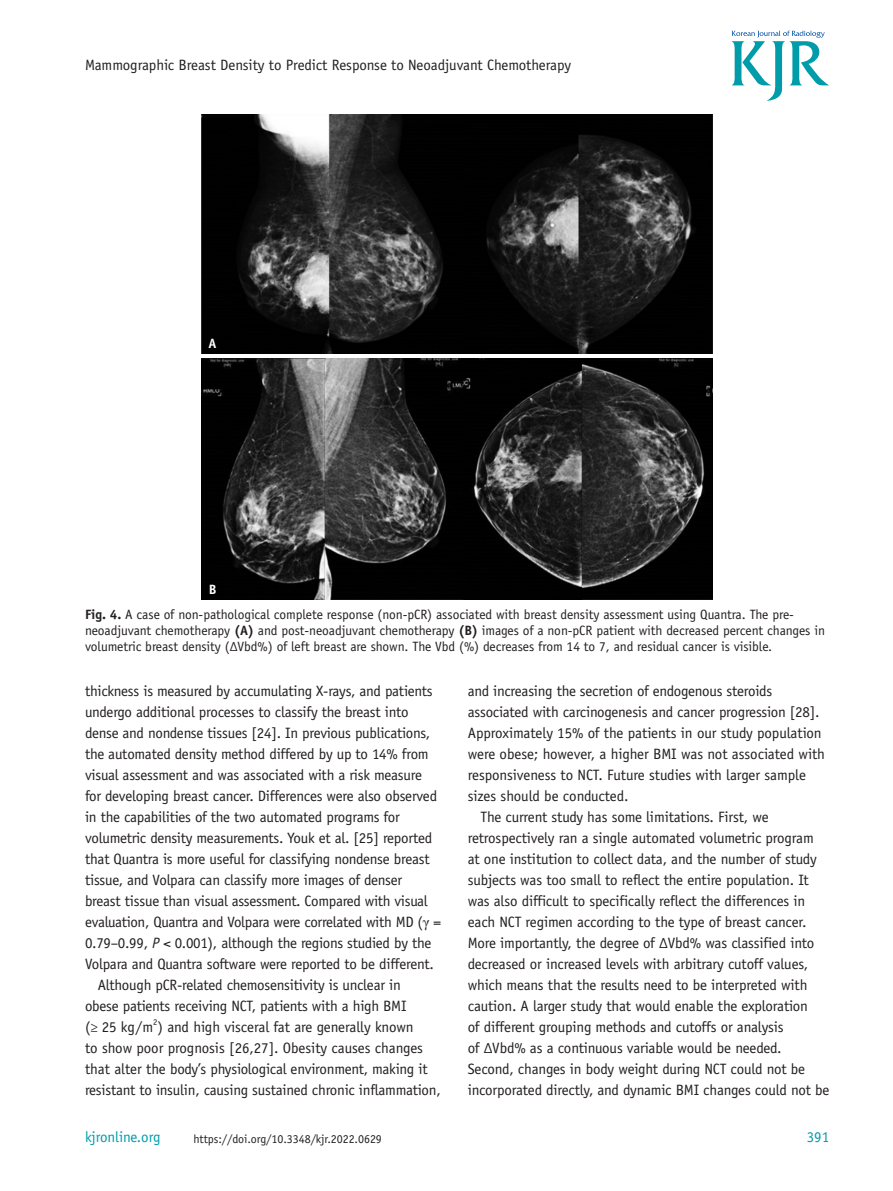
<style>
.page{position:relative;width:893px;height:1191px;background:#fff}
.page>*{position:absolute;margin:0;border:0;box-sizing:border-box;transform-origin:0 0}
.본문{font:15px/21px "Officina Sans Std";letter-spacing:-.015em;color:#231f20}
.t1{font:15px "Officina Sans Std";letter-spacing:-.005em;color:#009caa}
.그림제목{font:13.5px/16.2px "Officina Sans Std";letter-spacing:-.005em;color:#231f20}
.t2{font:700 13.5px "Officina Sans Std";color:#fff}
.t3{font:12px "Officina Sans Std";letter-spacing:-.005em;color:#231f20}
.s1{font-weight:700}
.s2{font-family:"Times New Roman"}
.s3{font-style:italic}
</style>
<div class="page">
<svg style="left:732px;top:31px;width:97px;height:70px"></svg>
<img style="left:202px;top:115px;width:510px;height:239px">
<img style="left:202px;top:358px;width:510px;height:241px">
<p class="본문" style="left:85px;top:54px;width:488px">Mammographic Breast Density to Predict Response to Neoadjuvant Chemotherapy</p>
<p class="t2" style="left:209px;top:335px;width:10px">A</p>
<p class="t2" style="left:209px;top:580px;width:9px">B</p>
<p class="그림제목" style="left:85px;top:606px;width:741px"><span class="s1">Fig. 4.</span> A case of non-pathological complete response (non-pCR) associated with breast density assessment using Quantra. The pre&shy;neoadjuvant chemotherapy <span class="s1">(A)</span> and post-neoadjuvant chemotherapy <span class="s1">(B)</span> images of a non-pCR patient with decreased percent changes in volumetric breast density (ΔVbd%) of left breast are shown. The Vbd (%) decreases from 14 to 7, and residual cancer is visible.</p>
<p class="본문" style="left:85px;top:680px;width:357px">thickness is measured by accumulating X-rays, and patients undergo additional processes to classify the breast into dense and nondense tissues [24]. In previous publications, the automated density method differed by up to 14% from visual assessment and was associated with a risk measure for developing breast cancer. Differences were also observed in the capabilities of the two automated programs for volumetric density measurements. Youk et al. [25] reported that Quantra is more useful for classifying nondense breast tissue, and Volpara can classify more images of denser breast tissue than visual assessment. Compared with visual evaluation, Quantra and Volpara were correlated with MD (<span class="s2">γ</span> = 0.79–0.99, <span class="s3">P</span> &lt; 0.001), although the regions studied by the Volpara and Quantra software were reported to be different.</p>
<p class="본문" style="left:85px;top:974px;width:357px;text-indent:13px">Although pCR-related chemosensitivity is unclear in<br>obese patients receiving NCT, patients with a high BMI<br>(≥ 25 kg/m<sup>2</sup>) and high visceral fat are generally known<br>to show poor prognosis [26,27]. Obesity causes changes that alter the body’s physiological environment, making it resistant to insulin, causing sustained chronic inflammation,</p>
<p class="t1" style="left:85px;top:1128px;width:77px">kjronline.org</p>
<p class="t3" style="left:194px;top:1132px;width:190px">https://doi.org/10.3348/kjr.2022.0629</p>
<p class="본문" style="left:468px;top:680px;width:359px">and increasing the secretion of endogenous steroids associated with carcinogenesis and cancer progression [28].<br>Approximately 15% of the patients in our study population were obese; however, a higher BMI was not associated with responsiveness to NCT. Future studies with larger sample sizes should be conducted.</p>
<p class="본문" style="left:468px;top:806px;width:363px;text-indent:13px">The current study has some limitations. First, we retrospectively ran a single automated volumetric program at one institution to collect data, and the number of study subjects was too small to reflect the entire population. It was also difficult to specifically reflect the differences in each NCT regimen according to the type of breast cancer.<br>More importantly, the degree of ΔVbd% was classified into decreased or increased levels with arbitrary cutoff values, which means that the results need to be interpreted with caution. A larger study that would enable the exploration<br>of different grouping methods and cutoffs or analysis<br>of ΔVbd% as a continuous variable would be needed.<br>Second, changes in body weight during NCT could not be incorporated directly, and dynamic BMI changes could not be</p>
<p class="t1" style="left:807px;top:1128px;width:24px">391</p>
</div>
